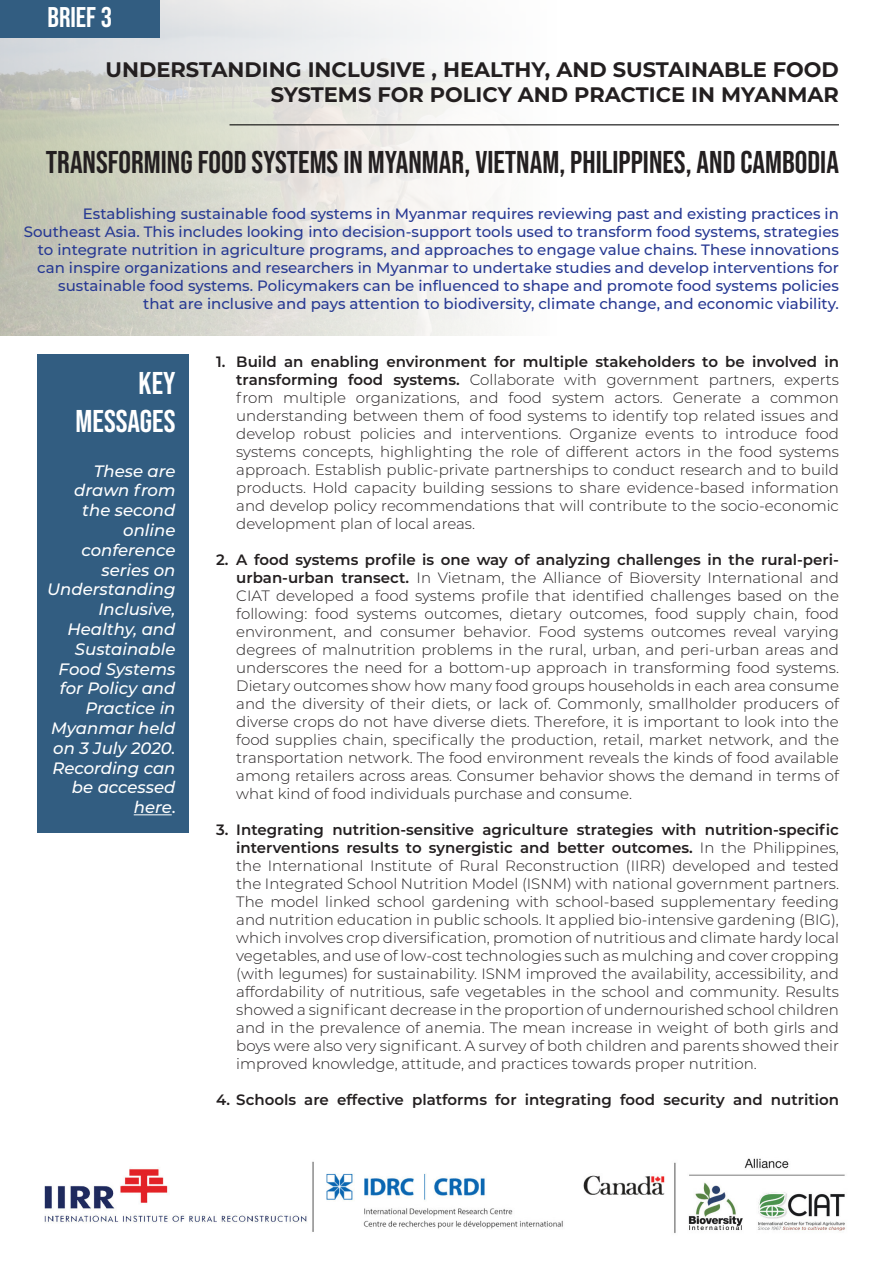
<style>
.page{position:relative;width:893px;height:1263px;background:#fff}
.page>*{position:absolute;margin:0;border:0;box-sizing:border-box;transform-origin:0 0}
.t1{font:31.5px "Bebas Neue";color:#231f20}
.t2{font:31.5px/37.8px "Bebas Neue";color:#fff;text-align:right}
.t3{font:28.5px "Bebas Neue";color:#fff}
.t4{font:700 21px/25.2px "Montserrat";color:#231f20;text-align:right}
.t5{font:italic 500 16.5px/19.8px "Montserrat";color:#fff;text-align:right}
.t6{font:300 15px/18px "Montserrat";color:#231f20;text-align:justify}
.t7{font:500 15px/18px "Montserrat";color:#273993;text-align:right}
.t8{font:600 15px "Montserrat";color:#231f20}
.s1{font-style:normal}
.s2{font-weight:600}
</style>
<div class="page">
<img style="left:0;top:0;width:839px;height:335px">
<hr style="left:230px;top:124px;width:609px;height:1px;background:#000">
<img style="left:44px;top:1158px;width:801px;height:75px">
<div style="left:38px;top:355px;width:151px;height:478px;background:#325d81"></div>
<hr style="left:134px;top:814px;width:38px;height:1px;background:#fff">
<div style="left:0;top:0;width:160px;height:37px;background:#325d81"></div>
<h2 class="t3" style="left:48px;top:1px;width:66px">BRIEF 3</h2>
<h3 class="t4" style="left:106px;top:56px;width:735px">UNDERSTANDING INCLUSIVE , HEALTHY, AND SUSTAINABLE FOOD<br>SYSTEMS FOR POLICY AND PRACTICE IN MYANMAR</h3>
<h1 class="t1" style="left:46px;top:144px;width:795px">TRANSFORMING FOOD SYSTEMS IN MYANMAR, VIETNAM, PHILIPPINES, AND CAMBODIA</h1>
<p class="t7" style="left:24px;top:204px;width:817px">Establishing sustainable food systems in Myanmar requires reviewing past and existing practices in Southeast Asia. This includes looking into decision-support tools used to transform food systems, strategies to integrate nutrition in agriculture programs, and approaches to engage value chains. These innovations can inspire organizations and researchers in Myanmar to undertake studies and develop interventions for sustainable food systems. Policymakers can be influenced to shape and promote food systems policies that are inclusive and pays attention to biodiversity, climate change, and economic viability.</p>
<h1 class="t2" style="left:76px;top:364px;width:101px">KEY<br>MESSAGES</h1>
<p class="t5" style="left:47px;top:460px;width:130px">These are drawn from the second online conference series on<br>Understanding<br>Inclusive,<br>Healthy, and<br>Sustainable<br>Food Systems for Policy and<br>Practice in<br>Myanmar held on 3 July 2020.<br>Recording can be accessed here<span class="s1">.</span></p>
<p class="t6" style="left:236px;top:352px;width:604px;text-indent:-20px"><span class="s2">1. Build an enabling environment for multiple stakeholders to be involved in transforming food systems.</span> Collaborate with government partners, experts from multiple organizations, and food system actors. Generate a common understanding between them of food systems to identify top related issues and develop robust policies and interventions. Organize events to introduce food systems concepts, highlighting the role of different actors in the food systems approach. Establish public-private partnerships to conduct research and to build products. Hold capacity building sessions to share evidence-based information and develop policy recommendations that will contribute to the socio-economic development plan of local areas.</p>
<p class="t6" style="left:236px;top:550px;width:604px;text-indent:-20px"><span class="s2">2. A food systems profile is one way of analyzing challenges in the rural-peri&shy;urban-urban transect.</span> In Vietnam, the Alliance of Bioversity International and CIAT developed a food systems profile that identified challenges based on the following: food systems outcomes, dietary outcomes, food supply chain, food environment, and consumer behavior. Food systems outcomes reveal varying degrees of malnutrition problems in the rural, urban, and peri-urban areas and underscores the need for a bottom-up approach in transforming food systems.<br>Dietary outcomes show how many food groups households in each area consume and the diversity of their diets, or lack of. Commonly, smallholder producers of diverse crops do not have diverse diets. Therefore, it is important to look into the food supplies chain, specifically the production, retail, market network, and the transportation network. The food environment reveals the kinds of food available among retailers across areas. Consumer behavior shows the demand in terms of what kind of food individuals purchase and consume.</p>
<p class="t6" style="left:236px;top:820px;width:604px;text-indent:-20px"><span class="s2">3. Integrating nutrition-sensitive agriculture strategies with nutrition-specific interventions results to synergistic and better outcomes.</span> In the Philippines, the International Institute of Rural Reconstruction (IIRR) developed and tested the Integrated School Nutrition Model (ISNM) with national government partners.<br>The model linked school gardening with school-based supplementary feeding and nutrition education in public schools. It applied bio-intensive gardening (BIG), which involves crop diversification, promotion of nutritious and climate hardy local vegetables, and use of low-cost technologies such as mulching and cover cropping (with legumes) for sustainability. ISNM improved the availability, accessibility, and affordability of nutritious, safe vegetables in the school and community. Results showed a significant decrease in the proportion of undernourished school children and in the prevalence of anemia. The mean increase in weight of both girls and boys were also very significant. A survey of both children and parents showed their improved knowledge, attitude, and practices towards proper nutrition.</p>
<p class="t8" style="left:216px;top:1089px;width:624px">4. Schools are effective platforms for integrating food security and nutrition</p>
</div>
